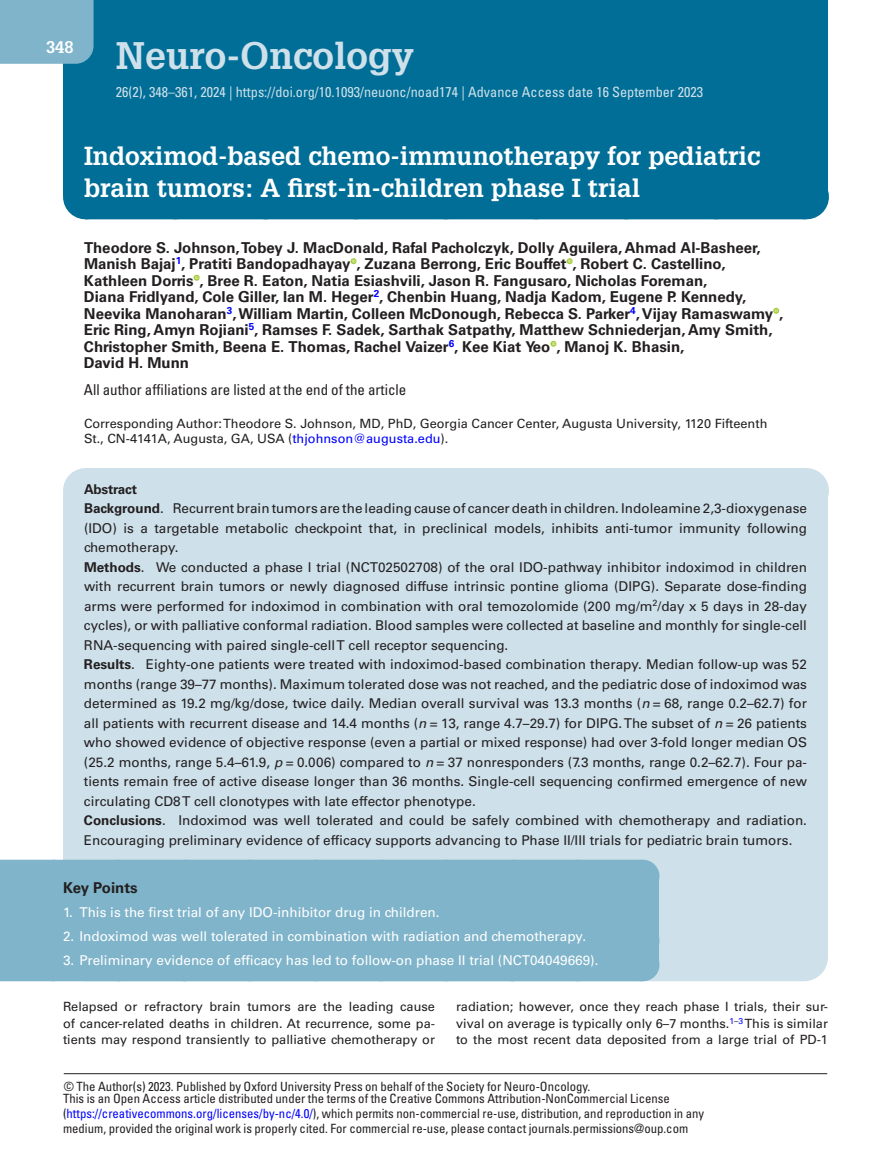
<style>
.page{position:relative;width:891px;height:1175px;background:#fff}
.page>*{position:absolute;margin:0;border:0;box-sizing:border-box;transform-origin:0 0}
.t1{font:700 37.5px "Glypha LT Std";color:#cee0ea}
.t2{font:700 25.5px/31.5px "Glypha LT Std";color:#fff}
.t3{font:700 16.5px "Glypha LT Std";color:#fff}
.t4{font:700 15px/16.5px "Univers LT Std";color:#231f20}
.t5{font:condensed 15px "Univers LT Std";color:#231f20}
.t6{font:condensed 14.25px "Univers LT Std";color:#cee0ea}
.t7{font:13.5px/19.5px "Univers LT Std";color:#231f20}
.t8{font:13.5px "Univers LT Std";color:#fff}
.t9{font:12.75px/16.5px "Univers LT Std";color:#231f20;text-align:justify}
.t10{font:condensed 12.75px/15px "Univers LT Std";color:#231f20}
.s1{color:#00f}
.s2{font-weight:700}
.s3{font-style:italic}
</style>
<div class="page">
<div style="left:63px;top:0;width:765px;height:166px;background:#006e96"></div>
<div style="left:0;top:0;width:94px;height:64px;background:#7fb4ca"></div>
<hr style="left:64px;top:1073px;width:763px;height:1px;background:#231f20">
<svg style="left:351px;top:258px;width:6px;height:6px"></svg>
<svg style="left:567px;top:258px;width:6px;height:6px"></svg>
<svg style="left:194px;top:275px;width:6px;height:6px"></svg>
<svg style="left:773px;top:308px;width:6px;height:6px"></svg>
<svg style="left:550px;top:341px;width:6px;height:6px"></svg>
<div style="left:86px;top:468px;width:720px;height:45px;background:#cee0ea"></div>
<hr style="left:806px;top:468px;width:1px;height:45px;background:#cee0ea">
<div style="left:63px;top:494px;width:765px;height:66px;background:#cee0ea"></div>
<div style="left:63px;top:557px;width:765px;height:101px;background:#cee0ea"></div>
<div style="left:63px;top:655px;width:765px;height:159px;background:#cee0ea"></div>
<div style="left:63px;top:814px;width:765px;height:167px;background:#cee0ea"></div>
<div style="left:0;top:877px;width:659px;height:20px;background:#7fb4ca"></div>
<div style="left:0;top:859px;width:642px;height:33px;background:#7fb4ca"></div>
<svg style="left:53px;top:859px;width:556px;height:1px"></svg>
<hr style="left:642px;top:859px;width:1px;height:33px;background:#7fb4ca">
<div style="left:0;top:893px;width:659px;height:27px;background:#7fb4ca"></div>
<div style="left:0;top:917px;width:659px;height:24px;background:#7fb4ca"></div>
<div style="left:0;top:941px;width:659px;height:27px;background:#7fb4ca"></div>
<div style="left:0;top:948px;width:642px;height:33px;background:#7fb4ca"></div>
<hr style="left:642px;top:948px;width:1px;height:33px;background:#7fb4ca">
<div style="left:63px;top:166px;width:765px;height:53px;background:#006e96"></div>
<hr style="left:86px;top:174px;width:1px;height:45px;background:#006e96">
<hr style="left:806px;top:174px;width:1px;height:45px;background:#006e96">
<p class="t3" style="left:46px;top:37px;width:29px">348</p>
<h1 class="t1" style="left:116px;top:32px;width:299px">Neuro-Oncology</h1>
<p class="t6" style="left:116px;top:83px;width:589px">26(2), 348–361, 2024 | https://doi.org/10.1093/neuonc/noad174 | Advance Access date 16 September 2023</p>
<h2 class="t2" style="left:84px;top:140px;width:678px">Indoximod-based chemo-immunotherapy for pediatric brain tumors: A first-in-children phase I trial</h2>
<p class="t4" style="left:84px;top:239px;width:701px">Theodore S. Johnson, Tobey J. MacDonald, Rafal Pacholczyk, Dolly Aguilera, Ahmad Al-Basheer, Manish Bajaj<sup>1</sup>, Pratiti Bandopadhayay , Zuzana Berrong, Eric Bouffet , Robert C. Castellino, Kathleen Dorris , Bree R. Eaton, Natia Esiashvili, Jason R. Fangusaro, Nicholas Foreman,<br>Diana Fridlyand, Cole Giller, Ian M. Heger<sup>2</sup>, Chenbin Huang, Nadja Kadom, Eugene P. Kennedy, Neevika Manoharan<sup>3</sup>, William Martin, Colleen McDonough, Rebecca S. Parker<sup>4</sup>, Vijay Ramaswamy , Eric Ring, Amyn Rojiani<sup>5</sup>, Ramses F. Sadek, Sarthak Satpathy, Matthew Schniederjan, Amy Smith, Christopher Smith, Beena E. Thomas, Rachel Vaizer<sup>6</sup>, Kee Kiat Yeo , Manoj K. Bhasin,<br>David H. Munn</p>
<p class="t5" style="left:84px;top:380px;width:324px">All author affiliations are listed at the end of the article</p>
<p class="t9" style="left:84px;top:415px;width:685px;line-height:15px">Corresponding Author: Theodore S. Johnson, MD, PhD, Georgia Cancer Center, Augusta University, 1120 Fifteenth<br>St., CN-4141A, Augusta, GA, USA (<span class="s1">thjohnson@augusta.edu</span>).</p>
<p class="t7" style="left:84px;top:479px;width:725px"><span class="s2">Abstract<br>Background</span>. Recurrent brain tumors are the leading cause of cancer death in children. Indoleamine 2,3-dioxygenase (IDO) is a targetable metabolic checkpoint that, in preclinical models, inhibits anti-tumor immunity following chemotherapy.<br><span class="s2">Methods</span>. We conducted a phase I trial (NCT02502708) of the oral IDO-pathway inhibitor indoximod in children with recurrent brain tumors or newly diagnosed diffuse intrinsic pontine glioma (DIPG). Separate dose-finding arms were performed for indoximod in combination with oral temozolomide (200 mg/m<sup>2</sup>/day x 5 days in 28-day cycles), or with palliative conformal radiation. Blood samples were collected at baseline and monthly for single-cell RNA-sequencing with paired single-cell T cell receptor sequencing.<br><span class="s2">Results</span>. Eighty-one patients were treated with indoximod-based combination therapy. Median follow-up was 52 months (range 39–77 months). Maximum tolerated dose was not reached, and the pediatric dose of indoximod was determined as 19.2 mg/kg/dose, twice daily. Median overall survival was 13.3 months (<span class="s3">n</span> = 68, range 0.2–62.7) for all patients with recurrent disease and 14.4 months (<span class="s3">n</span> = 13, range 4.7–29.7) for DIPG. The subset of <span class="s3">n</span> = 26 patients who showed evidence of objective response (even a partial or mixed response) had over 3-fold longer median OS (25.2 months, range 5.4–61.9, <span class="s3">p</span> = 0.006) compared to <span class="s3">n</span> = 37 nonresponders (7.3 months, range 0.2–62.7). Four pa&shy;tients remain free of active disease longer than 36 months. Single-cell sequencing confirmed emergence of new circulating CD8 T cell clonotypes with late effector phenotype.<br><span class="s2">Conclusions</span>. Indoximod was well tolerated and could be safely combined with chemotherapy and radiation.<br>Encouraging preliminary evidence of efficacy supports advancing to Phase II/III trials for pediatric brain tumors.</p>
<p class="t4" style="left:63px;top:879px;width:76px">Key Points</p>
<p class="t8" style="left:63px;top:904px;width:378px">1. This is the first trial of any IDO-inhibitor drug in children.</p>
<p class="t8" style="left:63px;top:928px;width:525px">2. Indoximod was well tolerated in combination with radiation and chemotherapy.</p>
<p class="t8" style="left:63px;top:952px;width:537px">3. Preliminary evidence of efficacy has led to follow-on phase II trial (NCT04049669).</p>
<p class="t9" style="left:63px;top:998px;width:374px">Relapsed or refractory brain tumors are the leading cause of cancer-related deaths in children. At recurrence, some pa&shy;tients may respond transiently to palliative chemotherapy or</p>
<p class="t9" style="left:456px;top:998px;width:374px">radiation; however, once they reach phase I trials, their sur&shy;vival on average is typically only 6–7 months.<sup>1</sup><sup>–</sup><sup>3</sup> This is similar to the most recent data deposited from a large trial of PD-1</p>
<p class="t10" style="left:64px;top:1078px;width:528px">© The Author(s) 2023. Published by Oxford University Press on behalf of the Society for Neuro-Oncology.</p>
<p class="t10" style="left:63px;top:1090px;width:643px">This is an Open Access article distributed under the terms of the Creative Commons Attribution-NonCommercial License (<span class="s1">https://creativecommons.org/licenses/by-nc/4.0/</span>), which permits non-commercial re-use, distribution, and reproduction in any medium, provided the original work is properly cited. For commercial re-use, please contact journals.permissions@oup.com</p>
</div>
